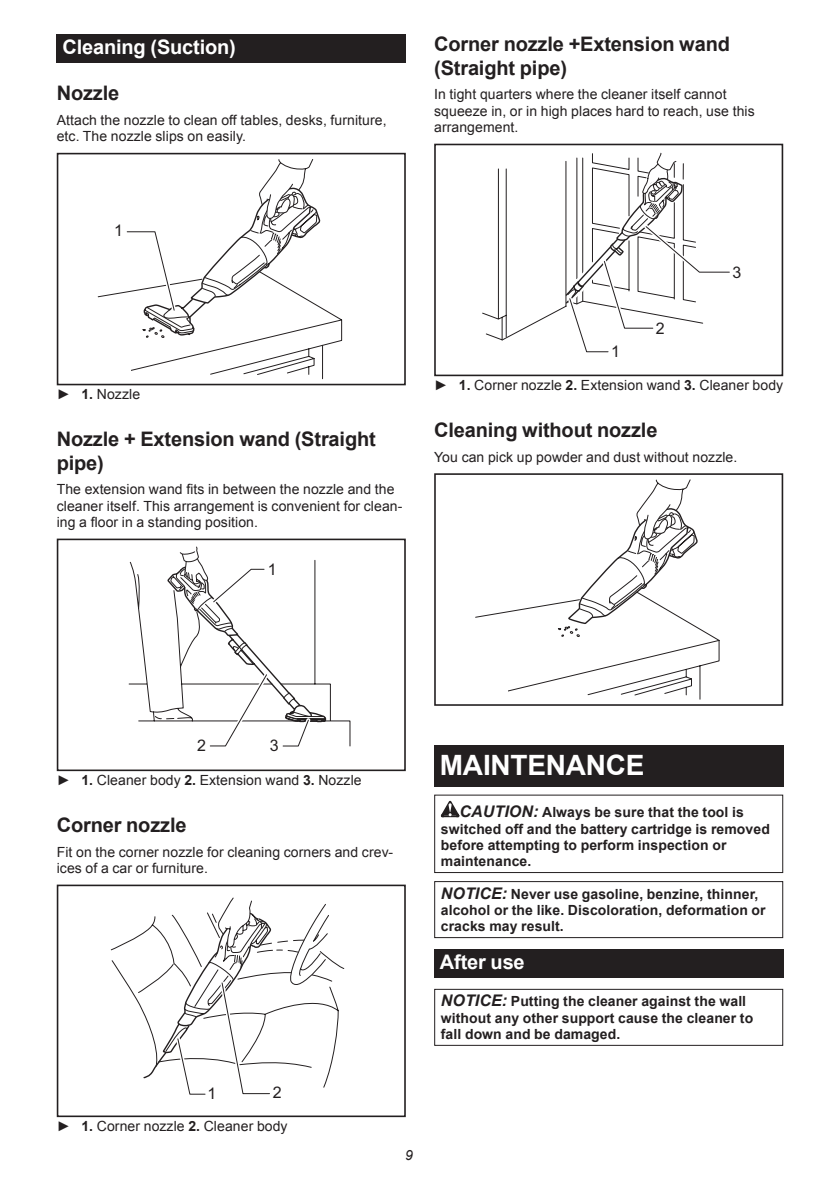
<style>
.page{position:relative;width:840px;height:1191px;background:#fff}
.page>*{position:absolute;margin:0;border:0;box-sizing:border-box;transform-origin:0 0}
.t1{font:700 28px "Arial";letter-spacing:-.01em;color:#fff}
.t2{font:700 20px/23.4px "Arial";letter-spacing:-.01em;color:#231f20}
.t3{font:700 20px "Arial";letter-spacing:-.01em;color:#fff}
.t4{font:16px "Arial";color:#231f20}
.t5{font:14px/16.4px "Arial";letter-spacing:.005em;color:#231f20}
.t6{font:700 14px/16.4px "Arial";letter-spacing:.005em;color:#231f20}
.t7{font:italic 14px "Arial";color:#231f20}
.s1{font-weight:700}
.s2{font-style:italic;font-size:16px}
</style>
<div class="page">
<div style="left:57px;top:34px;width:348px;height:29px;background:#231f20"></div>
<div style="left:57px;top:153px;width:348px;height:232px;border:2px solid #231f20"></div>
<svg style="left:97px;top:159px;width:245px;height:220px"></svg>
<svg style="left:128px;top:561px;width:222px;height:185px"></svg>
<div style="left:57px;top:742px;width:73px;height:29px;background:#fff"></div>
<div style="left:57px;top:538px;width:348px;height:233px;border:2px solid #231f20"></div>
<svg style="left:167px;top:546px;width:160px;height:201px"></svg>
<svg style="left:111px;top:932px;width:32px;height:81px"></svg>
<div style="left:57px;top:884px;width:348px;height:233px;border:2px solid #231f20"></div>
<svg style="left:143px;top:897px;width:201px;height:198px"></svg>
<svg style="left:482px;top:168px;width:19px;height:172px"></svg>
<div style="left:434px;top:144px;width:348px;height:232px;border:2px solid #231f20"></div>
<svg style="left:501px;top:152px;width:229px;height:201px"></svg>
<svg style="left:475px;top:479px;width:244px;height:221px"></svg>
<div style="left:434px;top:677px;width:73px;height:29px;background:#fff"></div>
<div style="left:434px;top:473px;width:348px;height:233px;border:2px solid #231f20"></div>
<div style="left:434px;top:745px;width:348px;height:41px;background:#231f20"></div>
<svg style="left:440px;top:801px;width:19px;height:16px"></svg>
<div style="left:434px;top:794px;width:348px;height:79px;border:1px solid #231f20"></div>
<div style="left:434px;top:881px;width:348px;height:57px;border:1px solid #231f20"></div>
<div style="left:434px;top:949px;width:348px;height:29px;background:#231f20"></div>
<div style="left:434px;top:988px;width:348px;height:57px;border:1px solid #231f20"></div>
<h2 class="t3" style="left:62px;top:34px;width:175px">Cleaning (Suction)</h2>
<h2 class="t2" style="left:57px;top:82px;width:64px">Nozzle</h2>
<p class="t5" style="left:57px;top:112px;width:331px">Attach the nozzle to clean off tables, desks, furniture, etc. The nozzle slips on easily.</p>
<h2 class="t2" style="left:434px;top:33px;width:297px">Corner nozzle +Extension wand (Straight pipe)</h2>
<p class="t5" style="left:434px;top:86px;width:322px">In tight quarters where the cleaner itself cannot squeeze in, or in high places hard to reach, use this arrangement.</p>
<p class="t4" style="left:114px;top:220px;width:10px">1</p>
<p class="t5" style="left:57px;top:386px;width:85px">► <span class="s1">1.</span> Nozzle</p>
<h2 class="t2" style="left:57px;top:428px;width:320px">Nozzle + Extension wand (Straight pipe)</h2>
<p class="t5" style="left:57px;top:481px;width:347px">The extension wand fits in between the nozzle and the cleaner itself. This arrangement is convenient for clean&shy;ing a floor in a standing position.</p>
<p class="t4" style="left:268px;top:559px;width:10px">1</p>
<p class="t4" style="left:655px;top:317px;width:10px">2</p>
<p class="t4" style="left:732px;top:262px;width:10px">3</p>
<p class="t4" style="left:610px;top:340px;width:10px">1</p>
<p class="t5" style="left:434px;top:377px;width:350px">► <span class="s1">1.</span> Corner nozzle <span class="s1">2.</span> Extension wand <span class="s1">3.</span> Cleaner body</p>
<h2 class="t2" style="left:434px;top:419px;width:225px">Cleaning without nozzle</h2>
<p class="t5" style="left:434px;top:449px;width:304px">You can pick up powder and dust without nozzle.</p>
<p class="t4" style="left:197px;top:734px;width:10px">2</p>
<p class="t4" style="left:270px;top:734px;width:10px">3</p>
<p class="t5" style="left:57px;top:771px;width:306px">► <span class="s1">1.</span> Cleaner body <span class="s1">2.</span> Extension wand <span class="s1">3.</span> Nozzle</p>
<h2 class="t2" style="left:57px;top:813px;width:131px">Corner nozzle</h2>
<p class="t5" style="left:57px;top:844px;width:338px">Fit on the corner nozzle for cleaning corners and crev&shy;ices of a car or furniture.</p>
<p class="t4" style="left:207px;top:1083px;width:10px">1</p>
<p class="t4" style="left:273px;top:1082px;width:10px">2</p>
<p class="t5" style="left:57px;top:1117px;width:232px">► <span class="s1">1.</span> Corner nozzle <span class="s1">2.</span> Cleaner body</p>
<p class="t7" style="left:405px;top:1146px;width:9px">9</p>
<h1 class="t1" style="left:439px;top:746px;width:206px">MAINTENANCE</h1>
<p class="t6" style="left:440px;top:804px;width:330px;text-indent:19px"><span class="s2">CAUTION:</span> Always be sure that the tool is switched off and the battery cartridge is removed before attempting to perform inspection or maintenance.</p>
<p class="t6" style="left:440px;top:886px;width:326px"><span class="s2">NOTICE:</span> Never use gasoline, benzine, thinner, alcohol or the like. Discoloration, deformation or cracks may result.</p>
<h2 class="t3" style="left:439px;top:949px;width:86px">After use</h2>
<p class="t6" style="left:440px;top:993px;width:314px"><span class="s2">NOTICE:</span> Putting the cleaner against the wall without any other support cause the cleaner to fall down and be damaged.</p>
</div>
